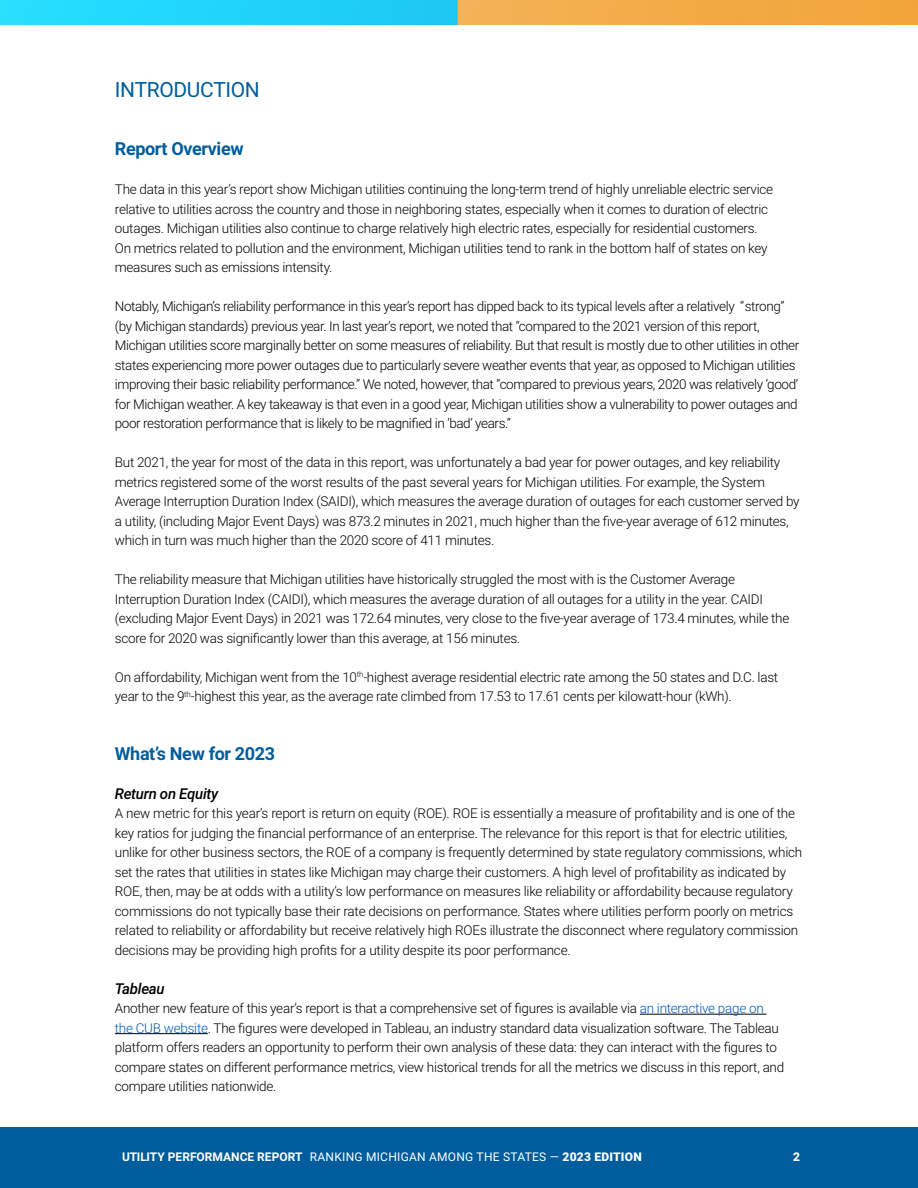
<style>
.page{position:relative;width:918px;height:1188px;background:#fff}
.page>*{position:absolute;margin:0;border:0;box-sizing:border-box;transform-origin:0 0}
.Headline{font:21px "Roboto";letter-spacing:-.02em;color:#005d9d}
.SecondaryHeader{font:700 18px "Roboto";letter-spacing:-.02em;color:#005d9d}
.SubheadGood{font:italic 500 15px "Roboto";letter-spacing:-.02em;color:#000}
.t1{font:300 13.5px/19.5px "Roboto";letter-spacing:-.02em;color:#000}
.t2{font:12px "Roboto";letter-spacing:.02em;color:#fff}
.t3{font:900 12px "Roboto";color:#fff}
.s1{color:#005cb9}
.s2{font-weight:700}
.s3{font-weight:900}
</style>
<div class="page">
<div style="left:0;top:1128px;width:918px;height:60px;background:#005d9d"></div>
<img style="left:0;top:0;width:918px;height:25px">
<hr style="left:640px;top:1014px;width:127px;height:1px;background:#000">
<hr style="left:115px;top:1033px;width:93px;height:1px;background:#000">
<p class="Headline" style="left:115px;top:74px;width:146px">INTRODUCTION</p>
<p class="SecondaryHeader" style="left:115px;top:136px;width:130px">Report Overview</p>
<p class="t1" style="left:115px;top:179px;width:660px">The data in this year’s report show Michigan utilities continuing the long-term trend of highly unreliable electric service relative to utilities across the country and those in neighboring states, especially when it comes to duration of electric outages. Michigan utilities also continue to charge relatively high electric rates, especially for residential customers.<br>On metrics related to pollution and the environment, Michigan utilities tend to rank in the bottom half of states on key measures such as emissions intensity.</p>
<p class="t1" style="left:115px;top:296px;width:686px">Notably, Michigan’s reliability performance in this year’s report has dipped back to its typical levels after a relatively “strong” (by Michigan standards) previous year. In last year’s report, we noted that “compared to the 2021 version of this report, Michigan utilities score marginally better on some measures of reliability. But that result is mostly due to other utilities in other states experiencing more power outages due to particularly severe weather events that year, as opposed to Michigan utilities improving their basic reliability performance.” We noted, however, that “compared to previous years, 2020 was relatively ‘good’ for Michigan weather. A key takeaway is that even in a good year, Michigan utilities show a vulnerability to power outages and poor restoration performance that is likely to be magnified in ‘bad’ years.”</p>
<p class="t1" style="left:115px;top:452px;width:686px">But 2021, the year for most of the data in this report, was unfortunately a bad year for power outages, and key reliability metrics registered some of the worst results of the past several years for Michigan utilities. For example, the System Average Interruption Duration Index (SAIDI), which measures the average duration of outages for each customer served by a utility, (including Major Event Days) was 873.2 minutes in 2021, much higher than the five-year average of 612 minutes, which in turn was much higher than the 2020 score of 411 minutes.</p>
<p class="t1" style="left:115px;top:569px;width:676px">The reliability measure that Michigan utilities have historically struggled the most with is the Customer Average Interruption Duration Index (CAIDI), which measures the average duration of all outages for a utility in the year. CAIDI (excluding Major Event Days) in 2021 was 172.64 minutes, very close to the five-year average of 173.4 minutes, while the score for 2020 was significantly lower than this average, at 156 minutes.</p>
<p class="t1" style="left:115px;top:667px;width:665px">On affordability, Michigan went from the 10<sup>th</sup>-highest average residential electric rate among the 50 states and D.C. last year to the 9<sup>th</sup>-highest this year, as the average rate climbed from 17.53 to 17.61 cents per kilowatt-hour (kWh).</p>
<p class="SecondaryHeader" style="left:115px;top:741px;width:162px">What’s New for 2023</p>
<p class="SubheadGood" style="left:115px;top:783px;width:105px">Return on Equity</p>
<p class="t1" style="left:115px;top:803px;width:689px">A new metric for this year’s report is return on equity (ROE). ROE is essentially a measure of profitability and is one of the key ratios for judging the financial performance of an enterprise. The relevance for this report is that for electric utilities, unlike for other business sectors, the ROE of a company is frequently determined by state regulatory commissions, which set the rates that utilities in states like Michigan may charge their customers. A high level of profitability as indicated by ROE, then, may be at odds with a utility’s low performance on measures like reliability or affordability because regulatory commissions do not typically base their rate decisions on performance. States where utilities perform poorly on metrics related to reliability or affordability but receive relatively high ROEs illustrate the disconnect where regulatory commission decisions may be providing high profits for a utility despite its poor performance.</p>
<p class="SubheadGood" style="left:115px;top:978px;width:51px">Tableau</p>
<p class="t1" style="left:115px;top:998px;width:671px">Another new feature of this year’s report is that a comprehensive set of figures is available via <span class="s1">an interactive page on the CUB website</span>. The figures were developed in Tableau, an industry standard data visualization software. The Tableau platform offers readers an opportunity to perform their own analysis of these data: they can interact with the figures to compare states on different performance metrics, view historical trends for all the metrics we discuss in this report, and compare utilities nationwide.</p>
<p class="t2" style="left:122px;top:1149px;width:521px"><span class="s2">UTILITY PERFORMANCE REPORT</span> RANKING MICHIGAN AMONG THE STATES — <span class="s3">2023 EDITION</span></p>
<p class="t3" style="left:793px;top:1149px;width:8px">2</p>
</div>
